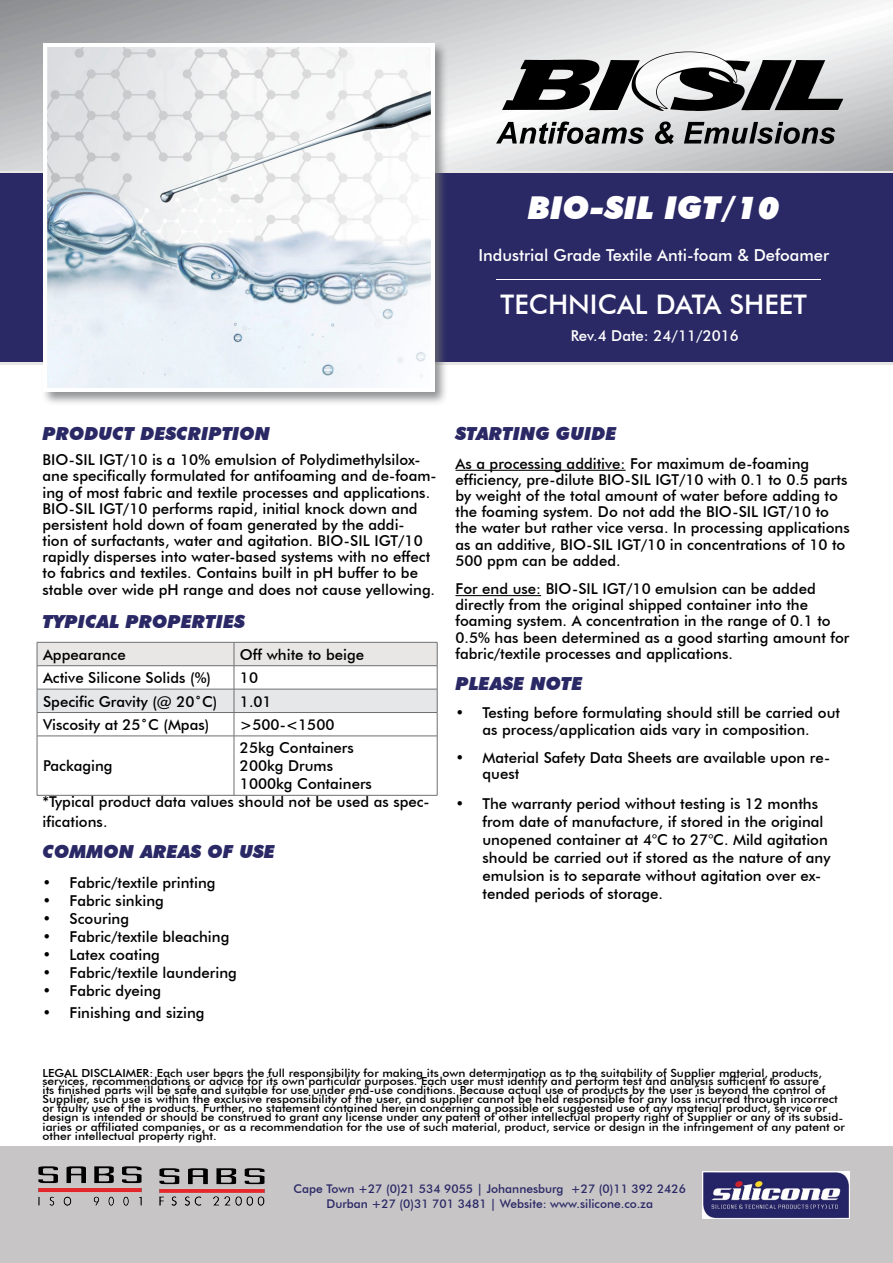
<style>
.page{position:relative;width:893px;height:1263px;background:#fff}
.page>*{position:absolute;margin:0;border:0;box-sizing:border-box;transform-origin:0 0}
.t1{font:italic 900 31.5px "Futura BT";color:#fff}
.t2{font:500 27px "Futura BT";color:#fff}
.t3{font:italic 900 18px "Futura BT";color:#2a2865}
.t4{font:500 16.5px "Futura BT";color:#fff}
.t5{font:500 15px/16.2px "Futura BT";color:#000}
.t6{font:500 15px "Futura BT";color:#fff}
.t7{font:500 12px/14.4px "Futura BT";color:#2a2865;text-align:center}
.t8{font:500 11.1px/9px "Futura BT";color:#000;scale:1.08 1}
</style>
<div class="page">
<div style="left:0;top:1147px;width:893px;height:116px;background:#c7c5c6"></div>
<svg style="left:0;top:0;width:893px;height:171px;background:#cdcfd0"></svg>
<svg style="left:496px;top:122px;width:148px;height:22px;background:#8a8a8b"></svg>
<svg style="left:655px;top:122px;width:19px;height:22px"></svg>
<svg style="left:684px;top:122px;width:151px;height:22px;background:#78797a"></svg>
<svg style="left:502px;top:52px;width:341px;height:59px"></svg>
<svg style="left:0;top:361px;width:893px;height:4px;background:#b8b7c5"></svg>
<hr style="left:0;top:171px;width:893px;height:4px;background:#e8e7e6">
<img style="left:702px;top:1172px;width:147px;height:46px">
<div style="left:0;top:173px;width:893px;height:188px;background:#2a2865"></div>
<div style="left:41px;top:41px;width:408px;height:365px;background:#6d6f71;opacity:.75"></div>
<div style="left:43px;top:43px;width:391px;height:349px;background:#fff"></div>
<img style="left:48px;top:48px;width:382px;height:340px">
<hr style="left:496px;top:279px;width:324px;height:1px;background:#fff">
<img style="left:159px;top:1168px;width:106px;height:38px">
<img style="left:38px;top:1166px;width:104px;height:40px">
<hr style="left:455px;top:470px;width:171px;height:1px;background:#000">
<hr style="left:455px;top:595px;width:86px;height:1px;background:#000">
<svg style="left:37px;top:642px;width:401px;height:94px"></svg>
<hr style="left:37px;top:736px;width:197px;height:1px;background:#6d6f71">
<hr style="left:37px;top:736px;width:1px;height:59px;background:#6d6f71">
<hr style="left:234px;top:736px;width:203px;height:1px;background:#6d6f71">
<hr style="left:234px;top:736px;width:1px;height:59px;background:#6d6f71">
<hr style="left:437px;top:736px;width:1px;height:59px;background:#6d6f71">
<hr style="left:37px;top:795px;width:197px;height:1px;background:#6d6f71">
<hr style="left:234px;top:795px;width:203px;height:1px;background:#6d6f71">
<h1 class="t1" style="left:528px;top:189px;width:253px">BIO-SIL IGT/10</h1>
<p class="t4" style="left:478px;top:245px;width:352px">Industrial Grade Textile Anti-foam &amp; Defoamer</p>
<h2 class="t2" style="left:501px;top:288px;width:308px">TECHNICAL DATA SHEET</h2>
<p class="t6" style="left:571px;top:327px;width:170px">Rev.4 Date: 24/11/2016</p>
<p class="t3" style="left:43px;top:423px;width:229px">PRODUCT DESCRIPTION</p>
<p class="t5" style="left:43px;top:452px;width:396px">BIO-SIL IGT/10 is a 10% emulsion of Polydimethylsilox&shy;ane specifically formulated for antifoaming and de-foam&shy;ing of most fabric and textile processes and applications.<br>BIO-SIL IGT/10 performs rapid, initial knock down and persistent hold down of foam generated by the addi-<br>tion of surfactants, water and agitation. BIO-SIL IGT/10 rapidly disperses into water-based systems with no effect to fabrics and textiles. Contains built in pH buffer to be stable over wide pH range and does not cause yellowing.</p>
<p class="t3" style="left:43px;top:611px;width:204px">TYPICAL PROPERTIES</p>
<p class="t5" style="left:43px;top:646px;width:84px">Appearance</p>
<p class="t5" style="left:240px;top:646px;width:126px">Off white to beige</p>
<p class="t5" style="left:43px;top:669px;width:170px">Active Silicone Solids (%)</p>
<p class="t5" style="left:240px;top:669px;width:20px">10</p>
<p class="t5" style="left:43px;top:693px;width:176px">Specific Gravity (@ 20˚C)</p>
<p class="t5" style="left:240px;top:693px;width:33px">1.01</p>
<p class="t5" style="left:43px;top:716px;width:168px">Viscosity at 25˚C (Mpas)</p>
<p class="t5" style="left:240px;top:716px;width:96px">&gt;500-&lt;1500</p>
<p class="t5" style="left:43px;top:758px;width:71px">Packaging</p>
<p class="t5" style="left:240px;top:739px;width:133px;line-height:18px">25kg Containers<br>200kg Drums<br>1000kg Containers</p>
<p class="t5" style="left:43px;top:792px;width:389px;line-height:19.5px">*Typical product data values should not be used as spec&shy;ifications.</p>
<p class="t3" style="left:43px;top:841px;width:234px">COMMON AREAS OF USE</p>
<p class="t5" style="left:43px;top:875px;width:175px">• Fabric/textile printing</p>
<p class="t5" style="left:43px;top:893px;width:123px">• Fabric sinking</p>
<p class="t5" style="left:43px;top:911px;width:88px">• Scouring</p>
<p class="t5" style="left:43px;top:929px;width:188px">• Fabric/textile bleaching</p>
<p class="t5" style="left:43px;top:947px;width:119px">• Latex coating</p>
<p class="t5" style="left:43px;top:965px;width:196px">• Fabric/textile laundering</p>
<p class="t5" style="left:43px;top:983px;width:120px">• Fabric dyeing</p>
<p class="t5" style="left:43px;top:1004px;width:164px">• Finishing and sizing</p>
<p class="t3" style="left:455px;top:423px;width:163px">STARTING GUIDE</p>
<p class="t5" style="left:455px;top:455px;width:396px">As a processing additive: For maximum de-foaming efficiency, pre-dilute BIO-SIL IGT/10 with 0.1 to 0.5 parts by weight of the total amount of water before adding to the foaming system. Do not add the BIO-SIL IGT/10 to the water but rather vice versa. In processing applications as an additive, BIO-SIL IGT/10 in concentrations of 10 to 500 ppm can be added.</p>
<p class="t5" style="left:455px;top:580px;width:395px">For end use: BIO-SIL IGT/10 emulsion can be added directly from the original shipped container into the foaming system. A concentration in the range of 0.1 to 0.5% has been determined as a good starting amount for fabric/textile processes and applications.</p>
<p class="t3" style="left:455px;top:673px;width:128px">PLEASE NOTE</p>
<p class="t5" style="left:455px;top:705px;width:386px;text-align:center">• Testing before formulating should still be carried out as process/application aids vary in composition.</p>
<p class="t5" style="left:482px;top:749px;width:349px;text-indent:-27px">• Material Safety Data Sheets are available upon re&shy;quest</p>
<p class="t5" style="left:482px;top:794px;width:349px;line-height:18px;text-indent:-27px">• The warranty period without testing is 12 months from date of manufacture, if stored in the original unopened container at 4°C to 27°C. Mild agitation should be carried out if stored as the nature of any emulsion is to separate without agitation over ex&shy;tended periods of storage.</p>
<p class="t8" style="left:43px;top:1068px;width:744px">LEGAL DISCLAIMER: Each user bears the full responsibility for making its own determination as to the suitability of Supplier material, products, services, recommendations or advice for its own particular purposes. Each user must identify and perform test and analysis sufficient to assure<br>its finished parts will be safe and suitable for use under end-use conditions. Because actual use of products by the user is beyond the control of Supplier, such use is within the exclusive responsibility of the user, and supplier cannot be held responsible for any loss incurred through incorrect or faulty use of the products. Further, no statement contained herein concerning a possible or suggested use of any material product, service or design is intended or should be construed to grant any license under any patent of other intellectual property right of Supplier or any of its subsid&shy;iaries or affiliated companies, or as a recommendation for the use of such material, product, service or design in the infringement of any patent or other intellectual property right.</p>
<p class="t7" style="left:294px;top:1182px;width:394px">Cape Town +27 (0)21 534 9055 | Johannesburg +27 (0)11 392 2426<br>Durban +27 (0)31 701 3481 | Website: www.silicone.co.za</p>
</div>
